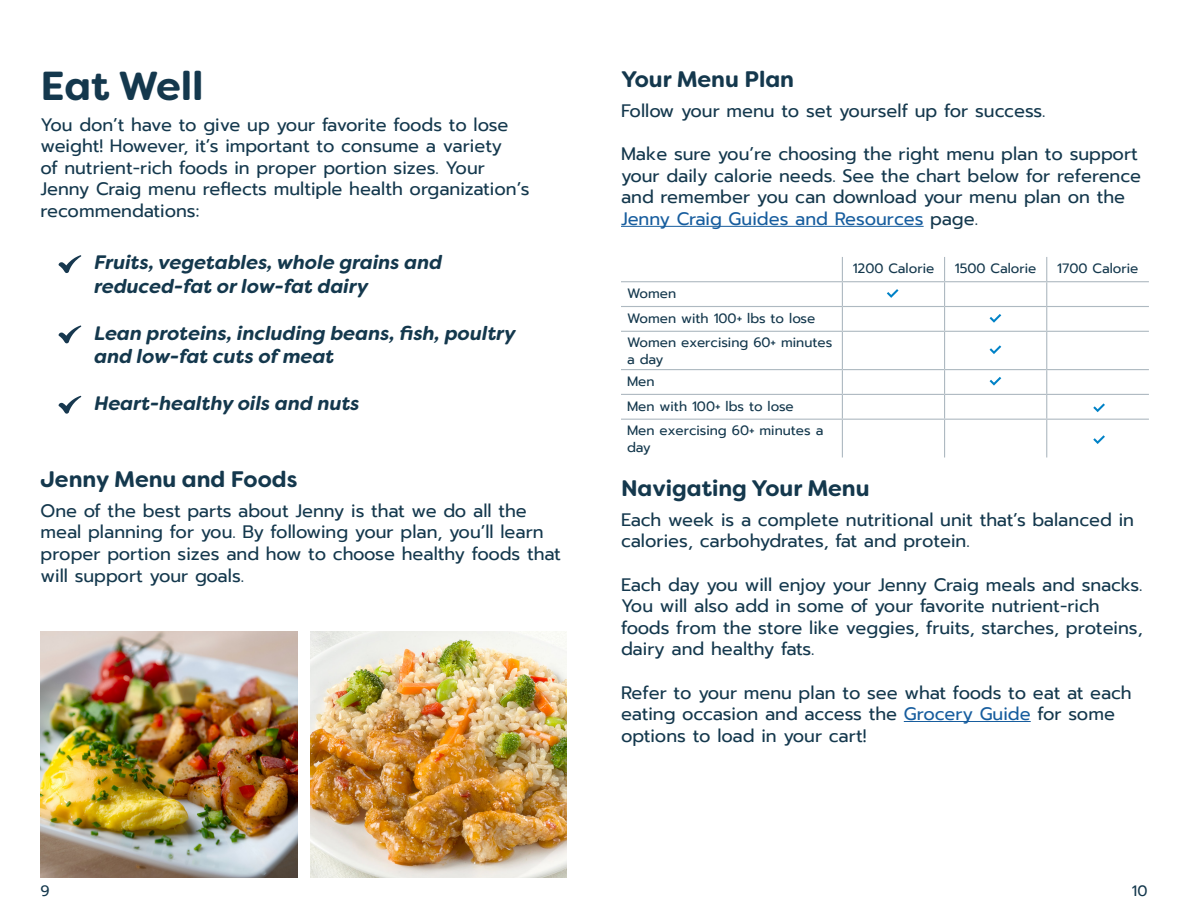
<style>
.page{position:relative;width:1188px;height:918px;background:#fff}
.page>*{position:absolute;margin:0;border:0;box-sizing:border-box;transform-origin:0 0}
.t1{font:700 40.5px "Filson Soft";color:#14384d}
.t2{font:700 22.5px "Filson Soft";color:#14384d}
.t3{font:italic 700 19.5px/23.4px "Filson Soft";color:#14384d}
.t4{font:18px/21.6px "Prompt";color:#14384d}
.t5{font:15px "Prompt";color:#14384d}
.t6{font:13.5px/16.2px "Prompt";color:#14384d}
.s1{color:#175d9e}
</style>
<div class="page">
<svg style="left:58px;top:255px;width:23px;height:18px"></svg>
<svg style="left:58px;top:325px;width:23px;height:18px"></svg>
<svg style="left:58px;top:396px;width:23px;height:18px"></svg>
<hr style="left:621px;top:226px;width:303px;height:1px;background:#175d9e">
<hr style="left:904px;top:721px;width:127px;height:1px;background:#175d9e">
<hr style="left:621px;top:281px;width:221px;height:1px;background:#aeb9c1">
<hr style="left:842px;top:281px;width:103px;height:1px;background:#aeb9c1">
<hr style="left:945px;top:281px;width:102px;height:1px;background:#aeb9c1">
<hr style="left:1047px;top:281px;width:102px;height:1px;background:#aeb9c1">
<hr style="left:621px;top:306px;width:221px;height:1px;background:#aeb9c1">
<hr style="left:842px;top:306px;width:103px;height:1px;background:#aeb9c1">
<svg style="left:842px;top:257px;width:1px;height:74px"></svg>
<hr style="left:945px;top:306px;width:102px;height:1px;background:#aeb9c1">
<svg style="left:944px;top:257px;width:1px;height:74px"></svg>
<hr style="left:1047px;top:306px;width:102px;height:1px;background:#aeb9c1">
<svg style="left:1046px;top:257px;width:1px;height:74px"></svg>
<hr style="left:621px;top:331px;width:221px;height:1px;background:#aeb9c1">
<hr style="left:842px;top:331px;width:103px;height:1px;background:#aeb9c1">
<hr style="left:842px;top:332px;width:1px;height:37px;background:#aeb9c1">
<hr style="left:945px;top:331px;width:102px;height:1px;background:#aeb9c1">
<hr style="left:944px;top:332px;width:1px;height:37px;background:#aeb9c1">
<hr style="left:1047px;top:331px;width:102px;height:1px;background:#aeb9c1">
<hr style="left:1046px;top:332px;width:1px;height:37px;background:#aeb9c1">
<hr style="left:621px;top:369px;width:221px;height:1px;background:#aeb9c1">
<hr style="left:842px;top:369px;width:103px;height:1px;background:#aeb9c1">
<hr style="left:945px;top:369px;width:102px;height:1px;background:#aeb9c1">
<hr style="left:1047px;top:369px;width:102px;height:1px;background:#aeb9c1">
<hr style="left:621px;top:394px;width:221px;height:1px;background:#aeb9c1">
<hr style="left:842px;top:394px;width:103px;height:1px;background:#aeb9c1">
<svg style="left:842px;top:370px;width:1px;height:49px"></svg>
<hr style="left:945px;top:394px;width:102px;height:1px;background:#aeb9c1">
<svg style="left:944px;top:370px;width:1px;height:49px"></svg>
<hr style="left:1047px;top:394px;width:102px;height:1px;background:#aeb9c1">
<svg style="left:1046px;top:370px;width:1px;height:49px"></svg>
<hr style="left:621px;top:419px;width:221px;height:1px;background:#aeb9c1">
<hr style="left:842px;top:419px;width:103px;height:1px;background:#aeb9c1">
<hr style="left:842px;top:420px;width:1px;height:38px;background:#aeb9c1">
<hr style="left:945px;top:419px;width:102px;height:1px;background:#aeb9c1">
<hr style="left:944px;top:420px;width:1px;height:38px;background:#aeb9c1">
<hr style="left:1047px;top:419px;width:102px;height:1px;background:#aeb9c1">
<hr style="left:1046px;top:420px;width:1px;height:38px;background:#aeb9c1">
<svg style="left:887px;top:289px;width:12px;height:9px"></svg>
<svg style="left:990px;top:314px;width:11px;height:9px"></svg>
<svg style="left:990px;top:345px;width:11px;height:9px"></svg>
<svg style="left:990px;top:377px;width:11px;height:9px"></svg>
<svg style="left:1093px;top:403px;width:12px;height:9px"></svg>
<svg style="left:1093px;top:435px;width:12px;height:9px"></svg>
<img style="left:310px;top:631px;width:257px;height:247px">
<img style="left:40px;top:631px;width:257px;height:247px">
<p class="t1" style="left:40px;top:59px;width:165px">Eat Well</p>
<p class="t4" style="left:40px;top:113px;width:491px">You don’t have to give up your favorite foods to lose weight! However, it’s important to consume a variety<br>of nutrient-rich foods in proper portion sizes. Your Jenny Craig menu reflects multiple health organization’s recommendations:</p>
<p class="t3" style="left:94px;top:251px;width:349px">Fruits, vegetables, whole grains and reduced-fat or low-fat dairy</p>
<p class="t3" style="left:94px;top:321px;width:423px">Lean proteins, including beans, fish, poultry and low-fat cuts of meat</p>
<p class="t3" style="left:94px;top:391px;width:267px">Heart-healthy oils and nuts</p>
<p class="t2" style="left:40px;top:464px;width:258px">Jenny Menu and Foods</p>
<p class="t4" style="left:40px;top:500px;width:522px">One of the best parts about Jenny is that we do all the meal planning for you. By following your plan, you’ll learn proper portion sizes and how to choose healthy foods that will support your goals.</p>
<p class="t2" style="left:621px;top:64px;width:175px">Your Menu Plan</p>
<p class="t4" style="left:621px;top:100px;width:424px">Follow your menu to set yourself up for success.</p>
<p class="t4" style="left:621px;top:143px;width:522px">Make sure you’re choosing the right menu plan to support your daily calorie needs. See the chart below for reference and remember you can download your menu plan on the <span class="s1">Jenny Craig Guides and Resources</span> page.</p>
<p class="t6" style="left:627px;top:285px;width:51px">Women</p>
<p class="t6" style="left:627px;top:310px;width:190px">Women with 100+ lbs to lose</p>
<p class="t6" style="left:627px;top:335px;width:207px">Women exercising 60+ minutes a day</p>
<p class="t6" style="left:627px;top:373px;width:29px">Men</p>
<p class="t6" style="left:627px;top:398px;width:168px">Men with 100+ lbs to lose</p>
<p class="t6" style="left:627px;top:423px;width:198px">Men exercising 60+ minutes a day</p>
<p class="t6" style="left:853px;top:260px;width:83px">1200 Calorie</p>
<p class="t6" style="left:955px;top:260px;width:83px">1500 Calorie</p>
<p class="t6" style="left:1057px;top:260px;width:83px">1700 Calorie</p>
<p class="t2" style="left:621px;top:473px;width:250px">Navigating Your Menu</p>
<p class="t4" style="left:621px;top:509px;width:514px">Each week is a complete nutritional unit that’s balanced in calories, carbohydrates, fat and protein.</p>
<p class="t4" style="left:621px;top:574px;width:523px">Each day you will enjoy your Jenny Craig meals and snacks.<br>You will also add in some of your favorite nutrient-rich foods from the store like veggies, fruits, starches, proteins, dairy and healthy fats.</p>
<p class="t4" style="left:621px;top:682px;width:512px">Refer to your menu plan to see what foods to eat at each eating occasion and access the <span class="s1">Grocery Guide</span> for some options to load in your cart!</p>
<p class="t5" style="left:40px;top:880px;width:11px">9</p>
<p class="t5" style="left:1132px;top:880px;width:17px">10</p>
</div>
